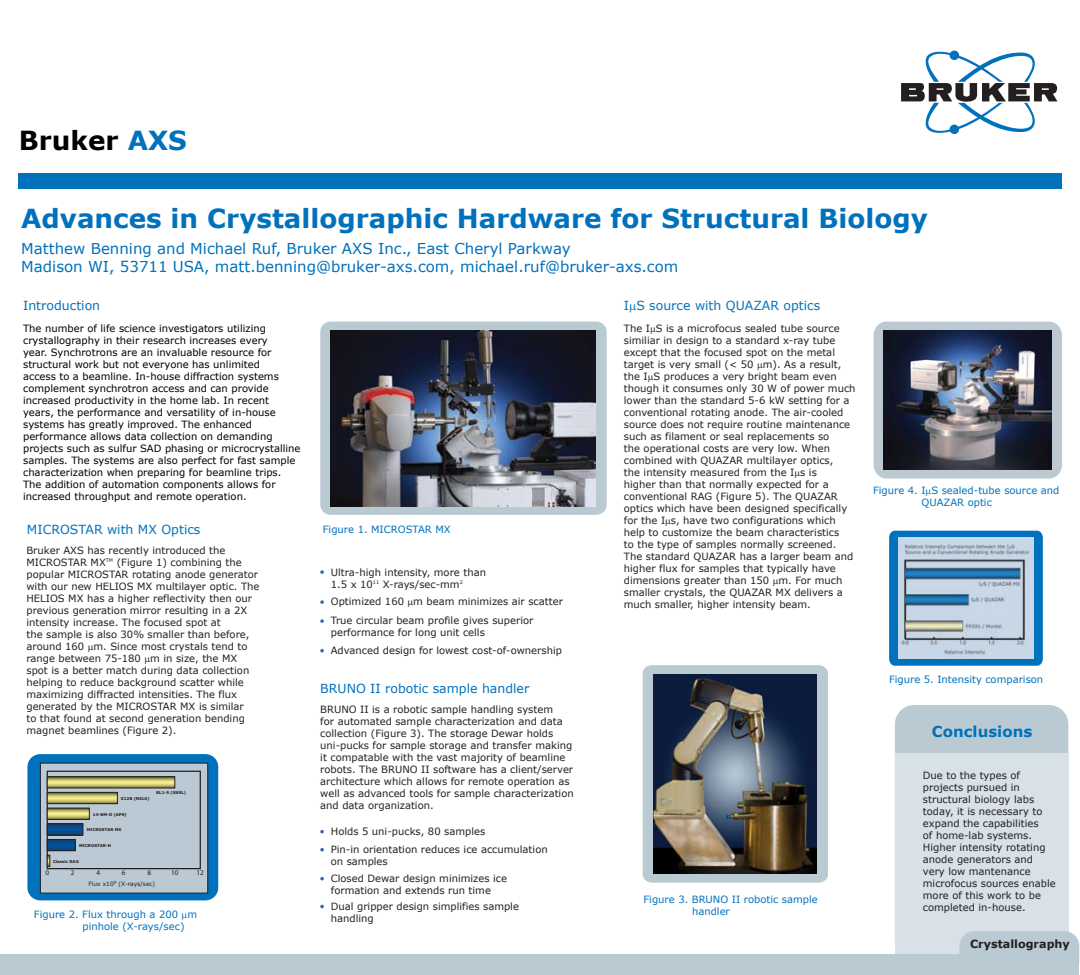
<style>
.page{position:relative;width:1080px;height:975px;background:#fff}
.page>*{position:absolute;margin:0;border:0;box-sizing:border-box;transform-origin:0 0}
.t1{font:700 26.25px "Verdana";color:#0071bc}
.t2{font:700 26.25px "Verdana";color:#000}
.t3{font:15px/18px "Verdana";color:#0071bc}
.t4{font:700 15px "Verdana";color:#0071bc}
.t5{font:12.5px "Verdana";color:#0071bc}
.t6{font:12.5px "Verdana";color:#0973ba}
.t7{font:700 11.25px "Verdana";color:#231f20}
.t8{font:10px/12px "Verdana";color:#231f20}
.t9{font:10px/12px "Verdana";color:#000}
.t10{font:10px/12px "Verdana";color:#0071bc}
.t11{font:7.12px "Myriad";color:#231f20}
.t12{font:5.88px "Verdana";color:#231f20}
.t13{font:700 4px "Verdana";color:#231f20}
.s1{color:#0071bc}
</style>
<div class="page">
<div style="left:27px;top:754px;width:191px;height:146px;background:#0071bc;border-radius:13px"></div>
<div style="left:895px;top:705px;width:173px;height:254px;background:#bacad3;border-radius:19px"></div>
<div style="left:895px;top:753px;width:173px;height:209px;background:#d7e1e7"></div>
<div style="left:959px;top:931px;width:120px;height:43px;background:#bacad3;border-radius:15px"></div>
<div style="left:19px;top:174px;width:1043px;height:15px;background:#0071bc"></div>
<svg style="left:901px;top:50px;width:156px;height:85px"></svg>
<div style="left:0;top:954px;width:1079px;height:20px;background:#bacad3"></div>
<svg style="left:320px;top:570px;width:4px;height:4px"></svg>
<svg style="left:320px;top:600px;width:4px;height:3px"></svg>
<svg style="left:320px;top:649px;width:4px;height:3px"></svg>
<div style="left:874px;top:321px;width:188px;height:157px;background:#bcc9d2;border-radius:13px"></div>
<img style="left:884px;top:331px;width:168px;height:138px">
<div style="left:320px;top:321px;width:287px;height:194px;background:#bacad3;border-radius:10px"></div>
<img style="left:331px;top:330px;width:265px;height:176px">
<svg style="left:643px;top:665px;width:185px;height:217px;background:#b2c2cb"></svg>
<img style="left:654px;top:674px;width:163px;height:199px">
<div style="left:40px;top:762px;width:168px;height:131px;background:#bac9d3;border:1px solid #231f20"></div>
<div style="left:46px;top:770px;width:155px;height:99px;border:1px solid #231f20"></div>
<svg style="left:49px;top:778px;width:124px;height:8px"></svg>
<div style="left:47px;top:776px;width:128px;height:12px;border:1px solid #231f20"></div>
<svg style="left:49px;top:794px;width:67px;height:8px"></svg>
<div style="left:47px;top:792px;width:71px;height:12px;border:1px solid #231f20"></div>
<svg style="left:49px;top:809px;width:39px;height:8px"></svg>
<div style="left:47px;top:807px;width:43px;height:12px;border:1px solid #231f20"></div>
<svg style="left:49px;top:825px;width:32px;height:8px"></svg>
<div style="left:47px;top:823px;width:36px;height:12px;border:1px solid #231f20"></div>
<svg style="left:49px;top:841px;width:25px;height:8px"></svg>
<div style="left:47px;top:839px;width:29px;height:12px;border:1px solid #231f20"></div>
<svg style="left:47px;top:854px;width:3px;height:12px"></svg>
<svg style="left:320px;top:829px;width:4px;height:4px"></svg>
<svg style="left:320px;top:848px;width:4px;height:3px"></svg>
<svg style="left:320px;top:904px;width:4px;height:4px"></svg>
<svg style="left:320px;top:877px;width:4px;height:3px"></svg>
<svg style="left:889px;top:530px;width:154px;height:135px;background:#0a76be"></svg>
<img style="left:898px;top:537px;width:136px;height:122px">
<h1 class="t2" style="left:19px;top:124px;width:169px">Bruker <span class="s1">AXS</span></h1>
<h1 class="t1" style="left:21px;top:201px;width:908px">Advances in Crystallographic Hardware for Structural Biology</h1>
<h2 class="t3" style="left:21px;top:239px;width:659px">Matthew Benning and Michael Ruf, Bruker AXS Inc., East Cheryl Parkway<br>Madison WI, 53711 USA, matt.benning@bruker-axs.com, michael.ruf@bruker-axs.com</h2>
<p class="t5" style="left:23px;top:298px;width:79px">Introduction</p>
<p class="t9" style="left:23px;top:322px;width:279px">The number of life science investigators utilizing crystallography in their research increases every<br>year. Synchrotrons are an invaluable resource for structural work but not everyone has unlimited<br>access to a beamline. In-house diffraction systems complement synchrotron access and can provide increased productivity in the home lab. In recent years, the performance and versatility of in-house systems has greatly improved. The enhanced performance allows data collection on demanding projects such as sulfur SAD phasing or microcrystalline samples. The systems are also perfect for fast sample characterization when preparing for beamline trips.<br>The addition of automation components allows for increased throughput and remote operation.</p>
<p class="t5" style="left:27px;top:521px;width:175px">MICROSTAR with MX Optics</p>
<p class="t8" style="left:26px;top:544px;width:235px">Bruker AXS has recently introduced the MICROSTAR MX<sup>TM</sup> (Figure 1) combining the popular MICROSTAR rotating anode generator with our new HELIOS MX multilayer optic. The HELIOS MX has a higher reflectivity then our previous generation mirror resulting in a 2X intensity increase. The focused spot at<br>the sample is also 30% smaller than before, around 160 m. Since most crystals tend to range between 75-180 m in size, the MX spot is a better match during data collection helping to reduce background scatter while maximizing diffracted intensities. The flux generated by the MICROSTAR MX is similar<br>to that found at second generation bending magnet beamlines (Figure 2).</p>
<p class="t13" style="left:156px;top:789px;width:31px">BL1-5 (SSRL)</p>
<p class="t13" style="left:121px;top:795px;width:30px">X12B (NSLS)</p>
<p class="t13" style="left:93px;top:811px;width:35px">14-BM-D (APS)</p>
<p class="t13" style="left:87px;top:827px;width:36px">MICROSTAR MX</p>
<p class="t13" style="left:79px;top:842px;width:33px">MICROSTAR-H</p>
<p class="t13" style="left:53px;top:858px;width:27px">Classic RAG</p>
<p class="t11" style="left:45px;top:869px;width:5px">0</p>
<p class="t11" style="left:71px;top:869px;width:5px">2</p>
<p class="t11" style="left:96px;top:869px;width:5px">4</p>
<p class="t11" style="left:122px;top:869px;width:5px">6</p>
<p class="t11" style="left:147px;top:869px;width:5px">8</p>
<p class="t11" style="left:171px;top:869px;width:9px">10</p>
<p class="t11" style="left:197px;top:869px;width:9px">12</p>
<p class="t12" style="left:88px;top:879px;width:68px">Flux x10<sup>9</sup> (X-rays/sec)</p>
<p class="t10" style="left:82px;top:908px;width:116px;text-indent:-49px">Figure 2. Flux through a 200 m pinhole (X-rays/sec)</p>
<p class="t10" style="left:323px;top:523px;width:129px">Figure 1. MICROSTAR MX</p>
<p class="t8" style="left:331px;top:565px;width:157px">Ultra-high intensity, more than<br>1.5 x 10<sup>11</sup> X-rays/sec-mm<sup>2</sup></p>
<p class="t8" style="left:331px;top:592px;width:234px;line-height:18.9px">Optimized 160 m beam minimizes air scatter<br>True circular beam profile gives superior</p>
<p class="t8" style="left:331px;top:623px;width:233px;line-height:17.8px">performance for long unit cells<br>Advanced design for lowest cost-of-ownership</p>
<p class="t5" style="left:320px;top:680px;width:211px">BRUNO II robotic sample handler</p>
<p class="t8" style="left:320px;top:702px;width:255px">BRUNO II is a robotic sample handling system<br>for automated sample characterization and data collection (Figure 3). The storage Dewar holds uni-pucks for sample storage and transfer making it compatable with the vast majority of beamline robots. The BRUNO II software has a client/server architecture which allows for remote operation as well as advanced tools for sample characterization and data organization.</p>
<p class="t8" style="left:331px;top:822px;width:218px;line-height:17.9px">Holds 5 uni-pucks, 80 samples<br>Pin-in orientation reduces ice accumulation</p>
<p class="t8" style="left:331px;top:855px;width:59px">on samples</p>
<p class="t8" style="left:331px;top:899px;width:190px">Dual gripper design simplifies sample handling</p>
<p class="t8" style="left:331px;top:871px;width:178px">Closed Dewar design minimizes ice formation and extends run time</p>
<p class="t6" style="left:624px;top:297px;width:198px">I S source with QUAZAR optics</p>
<p class="t8" style="left:624px;top:322px;width:233px">The I S is a microfocus sealed tube source similiar in design to a standard x-ray tube except that the focused spot on the metal target is very small (&lt; 50 m). As a result, the I S produces a very bright beam even though it consumes only 30 W of power much lower than the standard 5-6 kW setting for a conventional rotating anode. The air-cooled source does not require routine maintenance such as filament or seal replacements so<br>the operational costs are very low. When combined with QUAZAR multilayer optics,<br>the intensity measured from the I s is<br>higher than that normally expected for a conventional RAG (Figure 5). The QUAZAR optics which have been designed specifically for the I s, have two configurations which help to customize the beam characteristics<br>to the type of samples normally screened.<br>The standard QUAZAR has a larger beam and higher flux for samples that typically have dimensions greater than 150 m. For much smaller crystals, the QUAZAR MX delivers a much smaller, higher intensity beam.</p>
<p class="t10" style="left:692px;top:892px;width:127px;text-indent:-49px">Figure 3. BRUNO II robotic sample handler</p>
<p class="t10" style="left:922px;top:484px;width:139px;text-indent:-49px">Figure 4. I S sealed-tube source and<br>QUAZAR optic</p>
<p class="t10" style="left:889px;top:673px;width:156px">Figure 5. Intensity comparison</p>
<h2 class="t4" style="left:932px;top:721px;width:102px">Conclusions</h2>
<p class="t8" style="left:923px;top:768px;width:134px">Due to the types of projects pursued in structural biology labs today, it is necessary to expand the capabilities<br>of home-lab systems.<br>Higher intensity rotating anode generators and very low mantenance microfocus sources enable more of this work to be completed in-house.</p>
<p class="t7" style="left:970px;top:936px;width:101px">Crystallography</p>
</div>
